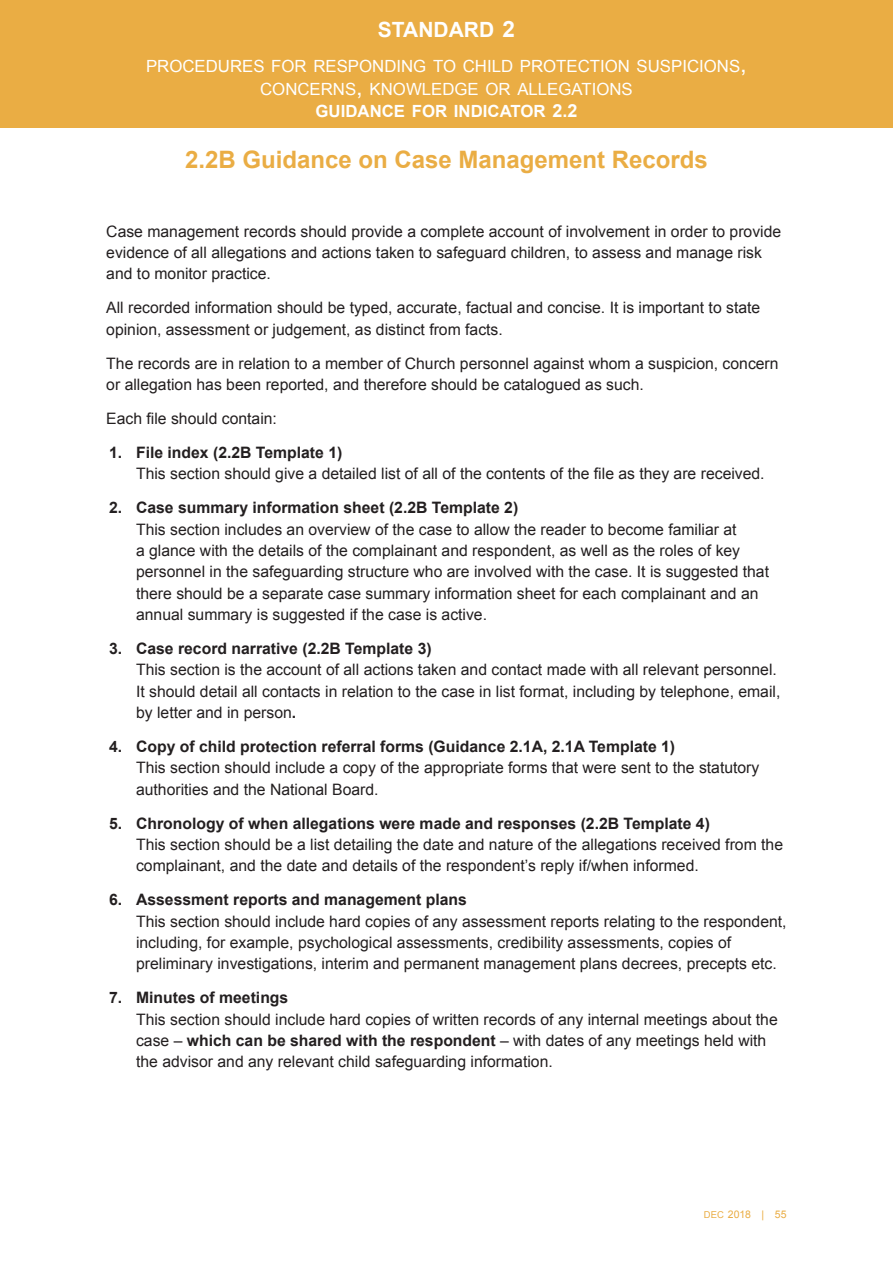
<style>
.page{position:relative;width:893px;height:1263px;background:#fff}
.page>*{position:absolute;margin:0;border:0;box-sizing:border-box;transform-origin:0 0}
.Main_Standard_4_head{font:700 24px "Arial";color:#eaad44}
.Master_page_standard{font:700 21px "Arial";color:#fff}
.Master_page_title{font:16.8px/22.5px "Arial";color:#fff;text-align:center}
.Body_text{font:15.75px/21.3px "Arial";color:#231f20}
.t1{font:10.5px "Arial";letter-spacing:.005em;color:#eaad44}
.s1{font-size:22.5px}
.s2{font-size:24px}
.s3{font-weight:700}
.s4{font-weight:700;font-size:18px}
.s5{font-size:9.45px}
</style>
<div class="page">
<div style="left:0;top:0;width:893px;height:128px;background:#eaad44"></div>
<p class="Master_page_standard" style="left:378px;top:16px;width:139px">STANDARD <span class="s1">2</span></p>
<p class="Master_page_title" style="left:146px;top:55px;width:602px">PROCEDURES FOR RESPONDING TO CHILD PROTECTION SUSPICIONS<span class="s2">,<br></span>CONCERNS<span class="s2">,</span> KNOWLEDGE OR ALLEGATIONS<br><span class="s3">GUIDANCE FOR INDICATOR</span> <span class="s4">2.2</span></p>
<p class="Main_Standard_4_head" style="left:185px;top:144px;width:524px">2.2B Guidance on Case Management Records</p>
<p class="Body_text" style="left:106px;top:221px;width:676px">Case management records should provide a complete account of involvement in order to provide evidence of all allegations and actions taken to safeguard children, to assess and manage risk and to monitor practice.</p>
<p class="Body_text" style="left:106px;top:297px;width:655px">All recorded information should be typed, accurate, factual and concise. It is important to state opinion, assessment or judgement, as distinct from facts.</p>
<p class="Body_text" style="left:106px;top:353px;width:674px">The records are in relation to a member of Church personnel against whom a suspicion, concern or allegation has been reported, and therefore should be catalogued as such.</p>
<p class="Body_text" style="left:106px;top:408px;width:172px">Each file should contain:</p>
<p class="Body_text" style="left:136px;top:442px;width:630px;text-indent:-27px"><span class="s3">1. File index (2.2B Template 1)<br></span>This section should give a detailed list of all of the contents of the file as they are received.</p>
<p class="Body_text" style="left:136px;top:497px;width:634px;text-indent:-27px"><span class="s3">2. Case summary information sheet (2.2B Template 2)<br></span>This section includes an overview of the case to allow the reader to become familiar at<br>a glance with the details of the complainant and respondent, as well as the roles of key personnel in the safeguarding structure who are involved with the case. It is suggested that there should be a separate case summary information sheet for each complainant and an annual summary is suggested if the case is active.</p>
<p class="Body_text" style="left:136px;top:638px;width:646px;text-indent:-27px"><span class="s3">3. Case record narrative (2.2B Template 3)<br></span>This section is the account of all actions taken and contact made with all relevant personnel.<br>It should detail all contacts in relation to the case in list format, including by telephone, email, by letter and in person<span class="s3">.</span></p>
<p class="Body_text" style="left:136px;top:736px;width:625px;text-indent:-27px"><span class="s3">4. Copy of child protection referral forms (Guidance 2.1A, 2.1A Template 1)<br></span>This section should include a copy of the appropriate forms that were sent to the statutory authorities and the National Board.</p>
<p class="Body_text" style="left:136px;top:812px;width:648px;text-indent:-27px"><span class="s3">5. Chronology of when allegations were made and responses (2.2B Template 4)<br></span>This section should be a list detailing the date and nature of the allegations received from the complainant, and the date and details of the respondent’s reply if/when informed.</p>
<p class="Body_text" style="left:136px;top:889px;width:652px;text-indent:-27px"><span class="s3">6. Assessment reports and management plans<br></span>This section should include hard copies of any assessment reports relating to the respondent, including, for example, psychological assessments, credibility assessments, copies of preliminary investigations, interim and permanent management plans decrees, precepts etc.</p>
<p class="Body_text" style="left:136px;top:987px;width:643px;text-indent:-27px"><span class="s3">7. Minutes of meetings<br></span>This section should include hard copies of written records of any internal meetings about the case – <span class="s3">which can be shared with the respondent</span> – with dates of any meetings held with the advisor and any relevant child safeguarding information.</p>
<p class="t1" style="left:704px;top:1207px;width:84px"><span class="s5">DEC</span> 2018 | 55</p>
</div>
